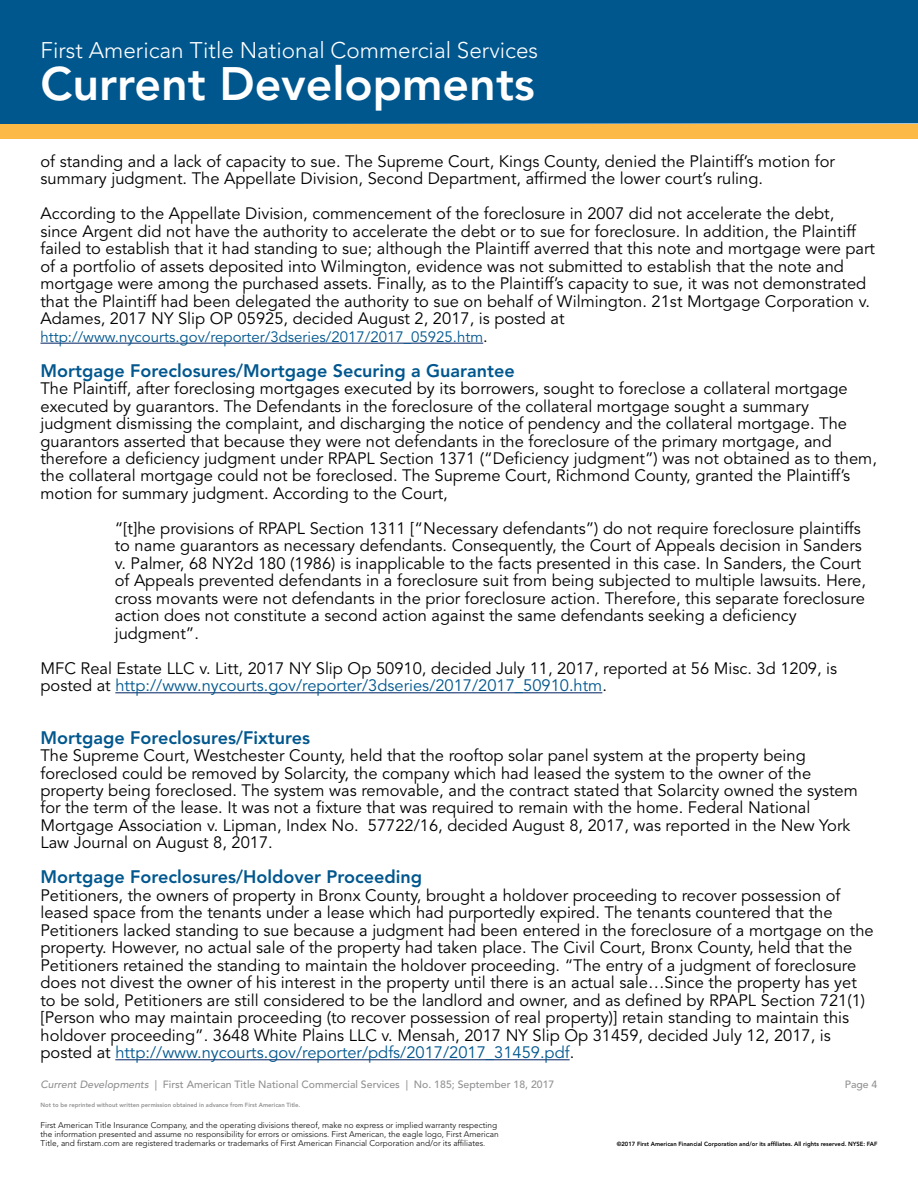
<style>
.page{position:relative;width:918px;height:1188px;background:#fff}
.page>*{position:absolute;margin:0;border:0;box-sizing:border-box;transform-origin:0 0}
.t1{font:800 46.5px "Avenir LT Std";color:#fff}
.t2{font:300 22.5px "Avenir LT Std";color:#fff}
.t3{font:800 18px "Avenir LT Std";color:#00578e}
.t4{font:16.5px/17.4px "Avenir LT Std";color:#000}
.t5{font:15px "Avenir LT Std";color:#00578e}
.t6{font:500 10.5px "Avenir LT Std";color:#929294}
.t7{font:300 8.25px/9px "Avenir LT Std";color:#000}
.t8{font:800 6px "Avenir LT Std";color:#000}
.t9{font:800 6px "Avenir LT Std";color:#929294}
.s1{font-size:16.5px;color:#000}
.s2{color:#00578e}
.s3{font-style:italic}
</style>
<div class="page">
<div style="left:0;top:0;width:918px;height:124px;background:#00578e"></div>
<div style="left:0;top:124px;width:918px;height:15px;background:#fdb945"></div>
<hr style="left:40px;top:343px;width:443px;height:1px;background:#002060">
<hr style="left:115px;top:692px;width:487px;height:1px;background:#002060">
<hr style="left:115px;top:1059px;width:455px;height:1px;background:#002060">
<h2 class="t2" style="left:40px;top:37px;width:499px">First American Title National Commercial Services</h2>
<h1 class="t1" style="left:40px;top:56px;width:496px">Current Developments</h1>
<p class="t4" style="left:40px;top:153px;width:796px">of standing and a lack of capacity to sue. The Supreme Court, Kings County, denied the Plaintiff’s motion for summary judgment. The Appellate Division, Second Department, affirmed the lower court’s ruling.</p>
<p class="t4" style="left:40px;top:205px;width:836px">According to the Appellate Division, commencement of the foreclosure in 2007 did not accelerate the debt, since Argent did not have the authority to accelerate the debt or to sue for foreclosure. In addition, the Plaintiff failed to establish that it had standing to sue; although the Plaintiff averred that this note and mortgage were part of a portfolio of assets deposited into Wilmington, evidence was not submitted to establish that the note and mortgage were among the purchased assets. Finally, as to the Plaintiff’s capacity to sue, it was not demonstrated that the Plaintiff had been delegated the authority to sue on behalf of Wilmington. 21st Mortgage Corporation v.<br>Adames, 2017 NY Slip OP 05925, decided August 2, 2017, is posted at</p>
<p class="t5" style="left:40px;top:328px;width:449px">http://www.nycourts.gov/reporter/3dseries/2017/2017_05925.htm<span class="s1">.</span></p>
<p class="t3" style="left:40px;top:360px;width:476px">Mortgage Foreclosures/Mortgage Securing a Guarantee</p>
<p class="t4" style="left:40px;top:380px;width:838px">The Plaintiff, after foreclosing mortgages executed by its borrowers, sought to foreclose a collateral mortgage executed by guarantors. The Defendants in the foreclosure of the collateral mortgage sought a summary judgment dismissing the complaint, and discharging the notice of pendency and the collateral mortgage. The guarantors asserted that because they were not defendants in the foreclosure of the primary mortgage, and therefore a deficiency judgment under RPAPL Section 1371 (“Deficiency judgment”) was not obtained as to them, the collateral mortgage could not be foreclosed. The Supreme Court, Richmond County, granted the Plaintiff’s motion for summary judgment. According to the Court,</p>
<p class="t4" style="left:115px;top:520px;width:753px">“[t]he provisions of RPAPL Section 1311 [“Necessary defendants”) do not require foreclosure plaintiffs to name guarantors as necessary defendants. Consequently, the Court of Appeals decision in Sanders v. Palmer, 68 NY2d 180 (1986) is inapplicable to the facts presented in this case. In Sanders, the Court of Appeals prevented defendants in a foreclosure suit from being subjected to multiple lawsuits. Here, cross movants were not defendants in the prior foreclosure action. Therefore, this separate foreclosure action does not constitute a second action against the same defendants seeking a deficiency judgment”.</p>
<p class="t4" style="left:40px;top:660px;width:798px">MFC Real Estate LLC v. Litt, 2017 NY Slip Op 50910, decided July 11, 2017, reported at 56 Misc. 3d 1209, is posted at <span class="s2">http://www.nycourts.gov/reporter/3dseries/2017/2017_50910.htm</span>.</p>
<p class="t3" style="left:40px;top:727px;width:271px">Mortgage Foreclosures/Fixtures</p>
<p class="t4" style="left:40px;top:747px;width:819px">The Supreme Court, Westchester County, held that the rooftop solar panel system at the property being foreclosed could be removed by Solarcity, the company which had leased the system to the owner of the property being foreclosed. The system was removable, and the contract stated that Solarcity owned the system for the term of the lease. It was not a fixture that was required to remain with the home. Federal National Mortgage Association v. Lipman, Index No. 57722/16, decided August 8, 2017, was reported in the New York Law Journal on August 8, 2017.</p>
<p class="t3" style="left:40px;top:866px;width:383px">Mortgage Foreclosures/Holdover Proceeding</p>
<p class="t4" style="left:40px;top:887px;width:835px">Petitioners, the owners of property in Bronx County, brought a holdover proceeding to recover possession of leased space from the tenants under a lease which had purportedly expired. The tenants countered that the Petitioners lacked standing to sue because a judgment had been entered in the foreclosure of a mortgage on the property. However, no actual sale of the property had taken place. The Civil Court, Bronx County, held that the Petitioners retained the standing to maintain the holdover proceeding. “The entry of a judgment of foreclosure does not divest the owner of his interest in the property until there is an actual sale…Since the property has yet to be sold, Petitioners are still considered to be the landlord and owner, and as defined by RPAPL Section 721(1) [Person who may maintain proceeding (to recover possession of real property)] retain standing to maintain this holdover proceeding”. 3648 White Plains LLC v. Mensah, 2017 NY Slip Op 31459, decided July 12, 2017, is posted at <span class="s2">http://www.nycourts.gov/reporter/pdfs/2017/2017_31459.pdf</span>.</p>
<p class="t6" style="left:40px;top:1078px;width:515px"><span class="s3">Current Developments</span> | First American Title National Commercial Services | No. 185; September 18, 2017</p>
<p class="t6" style="left:845px;top:1078px;width:34px">Page 4</p>
<p class="t9" style="left:40px;top:1102px;width:261px">Not to be reprinted without written permission obtained in advance from First American Title.</p>
<p class="t7" style="left:40px;top:1120px;width:460px">First American Title Insurance Company, and the operating divisions thereof, make no express or implied warranty respecting the information presented and assume no responsibility for errors or omissions. First American, the eagle logo, First American<br>Title, and firstam.com are registered trademarks or trademarks of First American Financial Corporation and/or its affiliates.</p>
<p class="t8" style="left:617px;top:1141px;width:262px">©2017 First American Financial Corporation and/or its affiliates. All rights reserved. NYSE: FAF</p>
</div>
